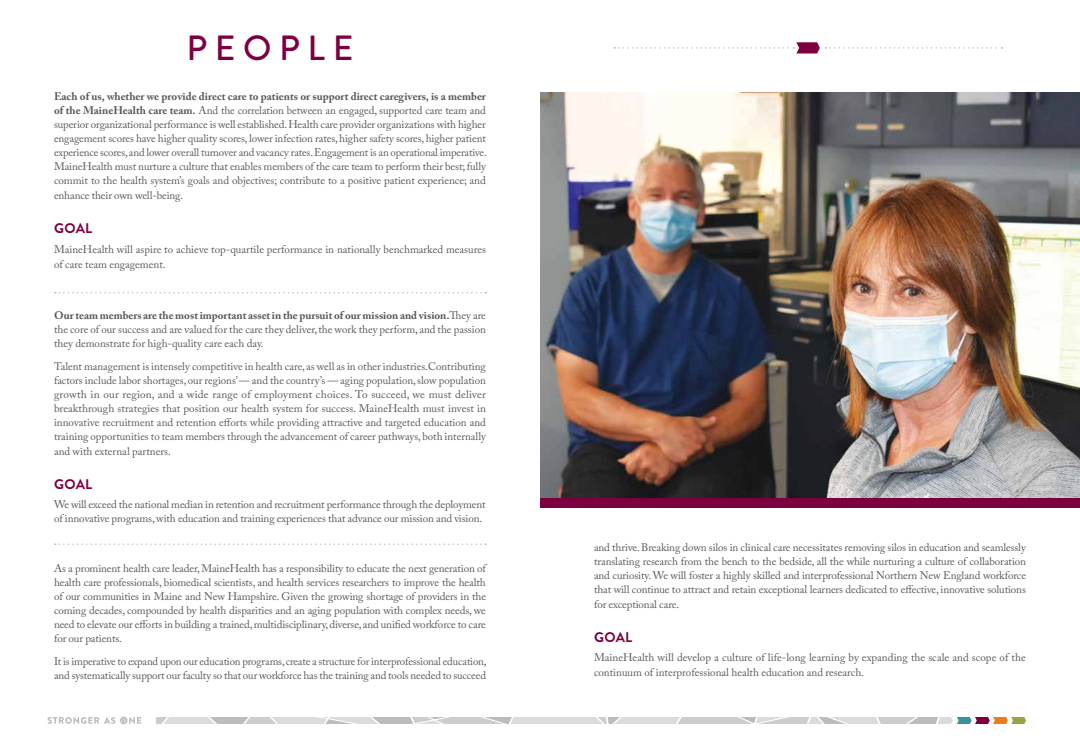
<style>
.page{position:relative;width:1080px;height:756px;background:#fff}
.page>*{position:absolute;margin:0;border:0;box-sizing:border-box;transform-origin:0 0}
.t1{font:500 35px "Brandon Grotesque";letter-spacing:.22em;color:#7c0040}
.t2{font:700 14px "Brandon Grotesque";letter-spacing:.02em;color:#7c0040}
.t3{font:11px/14px "Adobe Caslon Pro";letter-spacing:-.01em;color:#58595b;text-align:justify}
.s1{font-weight:700}
</style>
<div class="page">
<div style="left:540px;top:137px;width:540px;height:371px;background:#7c0040"></div>
<img style="left:540px;top:92px;width:540px;height:406px">
<svg style="left:614px;top:42px;width:389px;height:11px"></svg>
<svg style="left:55px;top:292px;width:431px;height:1px"></svg>
<svg style="left:55px;top:543px;width:431px;height:2px"></svg>
<svg style="left:156px;top:717px;width:870px;height:7px;background:#cfcece"></svg>
<svg style="left:47px;top:717px;width:94px;height:7px"></svg>
<h1 class="t1" style="left:186px;top:24px;width:169px">PEOPLE</h1>
<p class="t3" style="left:54px;top:90px;width:434px"><span class="s1">Each of us, whether we provide direct care to patients or support direct caregivers, is a member of the MaineHealth care team.</span> And the correlation between an engaged, supported care team and superior organizational performance is well established. Health care provider organizations with higher engagement scores have higher quality scores, lower infection rates, higher safety scores, higher patient experience scores, and lower overall turnover and vacancy rates. Engagement is an operational imperative.<br>MaineHealth must nurture a culture that enables members of the care team to perform their best; fully commit to the health system’s goals and objectives; contribute to a positive patient experience; and</p>
<p class="t3" style="left:54px;top:189px;width:131px">enhance their own well-being.</p>
<p class="t2" style="left:54px;top:219px;width:40px">GOAL</p>
<p class="t3" style="left:54px;top:242px;width:434px;line-height:15px">MaineHealth will aspire to achieve top-quartile performance in nationally benchmarked measures of care team engagement.</p>
<p class="t3" style="left:54px;top:309px;width:433px"><span class="s1">Our team members are the most important asset in the pursuit of our mission and vision.</span>They are the core of our success and are valued for the care they deliver, the work they perform, and the passion they demonstrate for high-quality care each day.</p>
<p class="t3" style="left:54px;top:360px;width:434px">Talent management is intensely competitive in health care, as well as in other industries.Contributing factors include labor shortages, our regions’ — and the country’s — aging population, slow population growth in our region, and a wide range of employment choices. To succeed, we must deliver breakthrough strategies that position our health system for success. MaineHealth must invest in innovative recruitment and retention efforts while providing attractive and targeted education and training opportunities to team members through the advancement of career pathways, both internally</p>
<p class="t3" style="left:54px;top:445px;width:118px">and with external partners.</p>
<p class="t2" style="left:54px;top:475px;width:40px">GOAL</p>
<p class="t3" style="left:54px;top:497px;width:433px">We will exceed the national median in retention and recruitment performance through the deployment of innovative programs, with education and training experiences that advance our mission and vision.</p>
<p class="t3" style="left:54px;top:562px;width:434px">As a prominent health care leader, MaineHealth has a responsibility to educate the next generation of health care professionals, biomedical scientists, and health services researchers to improve the health of our communities in Maine and New Hampshire. Given the growing shortage of providers in the coming decades, compounded by health disparities and an aging population with complex needs, we need to elevate our efforts in building a trained, multidisciplinary, diverse, and unified workforce to care for our patients.</p>
<p class="t3" style="left:54px;top:655px;width:434px">It is imperative to expand upon our education programs, create a structure for interprofessional education, and systematically support our faculty so that our workforce has the training and tools needed to succeed</p>
<p class="t3" style="left:594px;top:540px;width:434px">and thrive. Breaking down silos in clinical care necessitates removing silos in education and seamlessly translating research from the bench to the bedside, all the while nurturing a culture of collaboration and curiosity. We will foster a highly skilled and interprofessional Northern New England workforce that will continue to attract and retain exceptional learners dedicated to effective, innovative solutions</p>
<p class="t3" style="left:594px;top:597px;width:87px">for exceptional care.</p>
<p class="t2" style="left:594px;top:627px;width:40px">GOAL</p>
<p class="t3" style="left:594px;top:650px;width:433px;line-height:15px">MaineHealth will develop a culture of life-long learning by expanding the scale and scope of the continuum of interprofessional health education and research.</p>
</div>
